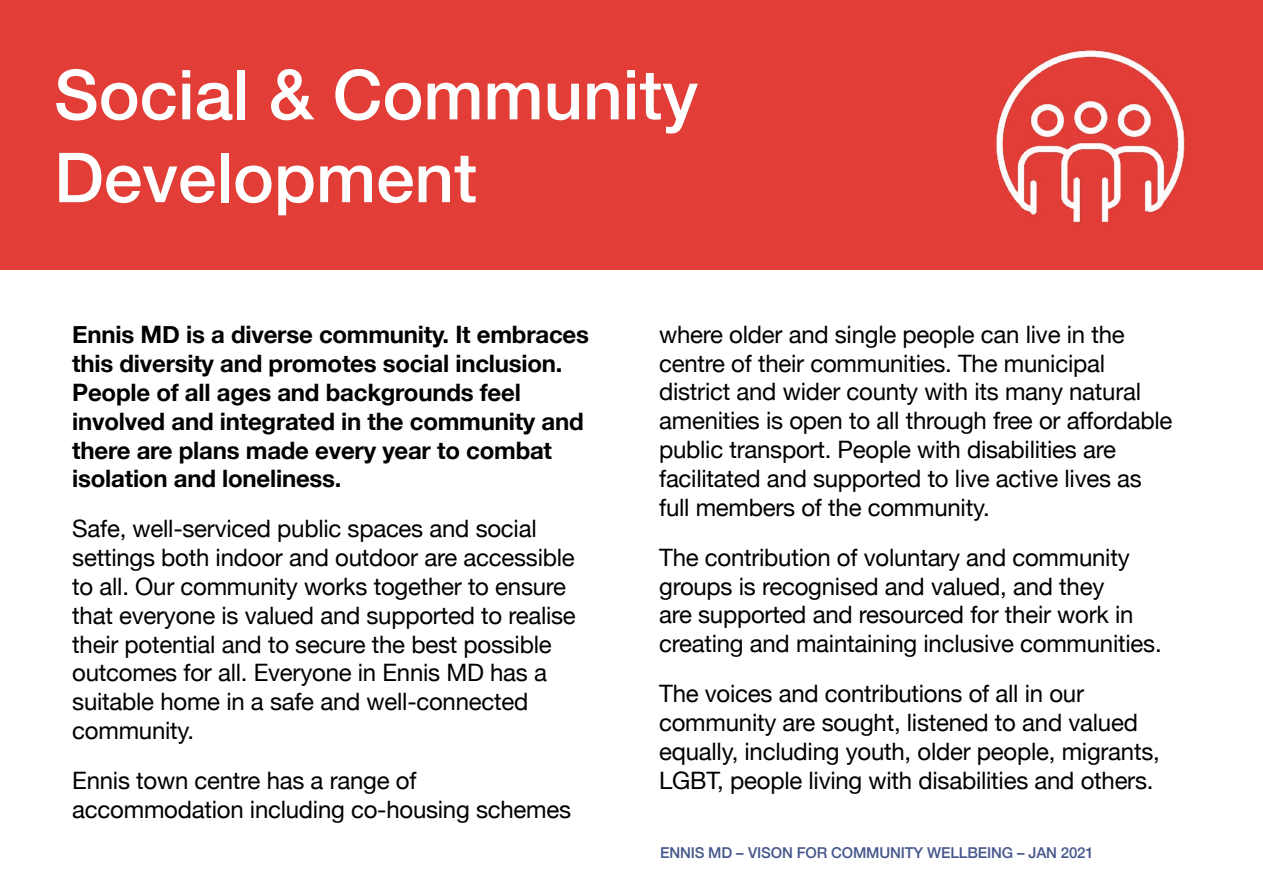
<style>
.page{position:relative;width:1263px;height:893px;background:#fff}
.page>*{position:absolute;margin:0;border:0;box-sizing:border-box;transform-origin:0 0}
.t1{font:500 69px/82.8px "Helvetica Neue";color:#fff}
.t2{font:24px/28.8px "Helvetica Neue";letter-spacing:-.01em;color:#000}
.t3{font:700 24px/28.8px "Helvetica Neue";letter-spacing:-.01em;color:#000}
.t4{font:500 15px "Helvetica Neue";letter-spacing:-.01em;color:#46578c}
</style>
<div class="page">
<div style="left:0;top:0;width:1263px;height:269px;background:#e23d37"></div>
<img style="left:996px;top:50px;width:189px;height:173px">
<h1 class="t1" style="left:54px;top:48px;width:646px">SOCIAL &amp; COMMUNITY<br>DEVELOPMENT</h1>
<p class="t3" style="left:72px;top:321px;width:518px">Ennis MD is a diverse community. It embraces this diversity and promotes social inclusion.<br>People of all ages and backgrounds feel involved and integrated in the community and there are plans made every year to combat isolation and loneliness.</p>
<p class="t2" style="left:72px;top:516px;width:505px">Safe, well-serviced public spaces and social settings both indoor and outdoor are accessible to all. Our community works together to ensure that everyone is valued and supported to realise their potential and to secure the best possible outcomes for all. Everyone in Ennis MD has a suitable home in a safe and well-connected community.</p>
<p class="t2" style="left:72px;top:768px;width:500px">Ennis town centre has a range of accommodation including co-housing schemes</p>
<p class="t2" style="left:659px;top:321px;width:515px">where older and single people can live in the centre of their communities. The municipal district and wider county with its many natural amenities is open to all through free or affordable public transport. People with disabilities are facilitated and supported to live active lives as full members of the community.</p>
<p class="t2" style="left:659px;top:544px;width:504px">The contribution of voluntary and community groups is recognised and valued, and they<br>are supported and resourced for their work in creating and maintaining inclusive communities.</p>
<p class="t2" style="left:659px;top:681px;width:502px">The voices and contributions of all in our community are sought, listened to and valued equally, including youth, older people, migrants, LGBT, people living with disabilities and others.</p>
<p class="t4" style="left:660px;top:841px;width:435px">ENNIS MD – VISON FOR COMM UNITY WELLBEING – JAN 2021</p>
</div>
